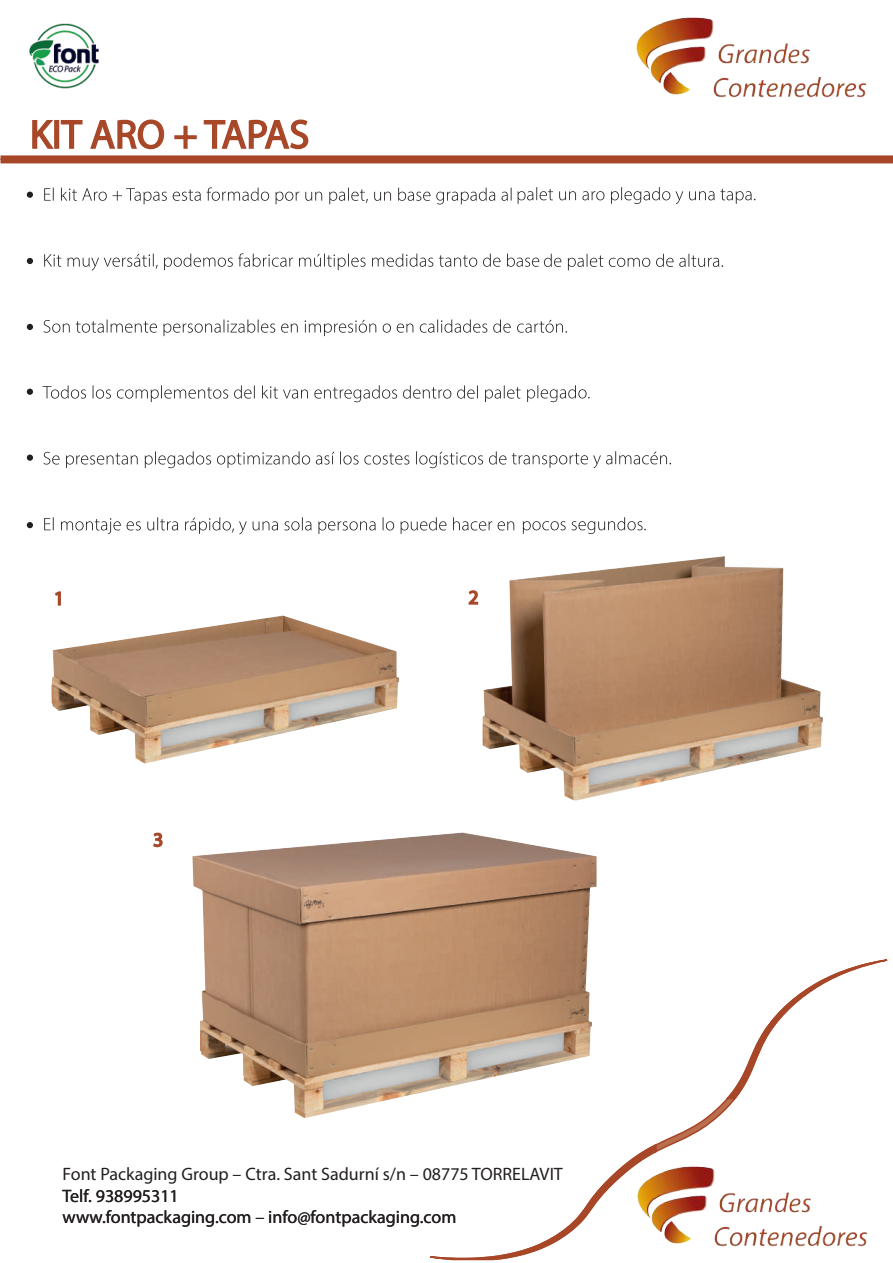
<style>
.page{position:relative;width:893px;height:1263px;background:#fff}
.page>*{position:absolute;margin:0;border:0;box-sizing:border-box;transform-origin:0 0}
.t1{font:40.5px "Myriad Pro";color:#a74728}
.t2{font:19.5px "Myriad Pro";color:#a74728}
.t3{font:18px/21.6px "Myriad Pro";color:#231f20}
</style>
<div class="page">
<svg style="left:32px;top:120px;width:51px;height:29px"></svg>
<svg style="left:90px;top:119px;width:75px;height:31px"></svg>
<svg style="left:174px;top:125px;width:23px;height:24px"></svg>
<svg style="left:203px;top:119px;width:106px;height:31px"></svg>
<img style="left:29px;top:23px;width:70px;height:66px">
<svg style="left:27px;top:192px;width:6px;height:6px"></svg>
<svg style="left:430px;top:959px;width:458px;height:302px"></svg>
<svg style="left:27px;top:258px;width:6px;height:6px"></svg>
<svg style="left:27px;top:324px;width:6px;height:6px"></svg>
<svg style="left:27px;top:522px;width:6px;height:6px"></svg>
<div style="left:27px;top:454px;width:6px;height:7px;background:#231f20;border-radius:50%"></div>
<svg style="left:27px;top:389px;width:6px;height:6px"></svg>
<svg style="left:44px;top:187px;width:468px;height:17px"></svg>
<svg style="left:518px;top:187px;width:237px;height:17px"></svg>
<svg style="left:44px;top:253px;width:679px;height:18px"></svg>
<svg style="left:44px;top:319px;width:467px;height:17px"></svg>
<svg style="left:517px;top:320px;width:50px;height:13px"></svg>
<svg style="left:43px;top:385px;width:477px;height:17px"></svg>
<svg style="left:527px;top:385px;width:63px;height:17px"></svg>
<svg style="left:44px;top:451px;width:462px;height:17px"></svg>
<svg style="left:512px;top:451px;width:159px;height:17px"></svg>
<svg style="left:44px;top:517px;width:470px;height:17px"></svg>
<svg style="left:523px;top:517px;width:123px;height:17px"></svg>
<div style="left:0;top:156px;width:893px;height:7px;background:#a74728"></div>
<img style="left:51px;top:616px;width:348px;height:147px">
<svg style="left:55px;top:591px;width:6px;height:15px"></svg>
<img style="left:483px;top:556px;width:340px;height:244px">
<svg style="left:468px;top:590px;width:11px;height:15px"></svg>
<img style="left:192px;top:832px;width:405px;height:286px">
<svg style="left:153px;top:832px;width:10px;height:16px"></svg>
<img style="left:636px;top:17px;width:230px;height:81px">
<img style="left:621px;top:1160px;width:246px;height:92px">
<h1 class="t1" style="left:30px;top:109px;width:281px">KIT ARO + TAPAS</h1>
<p class="t2" style="left:54px;top:586px;width:12px">1</p>
<p class="t2" style="left:153px;top:828px;width:12px">3</p>
<p class="t3" style="left:63px;top:1163px;width:502px">Font Packaging Group – Ctra. Sant Sadurní s/n – 08775 TORRELAVIT<br>Telf. 938995311<br>www.fontpackaging.com – info@fontpackaging.com</p>
</div>
